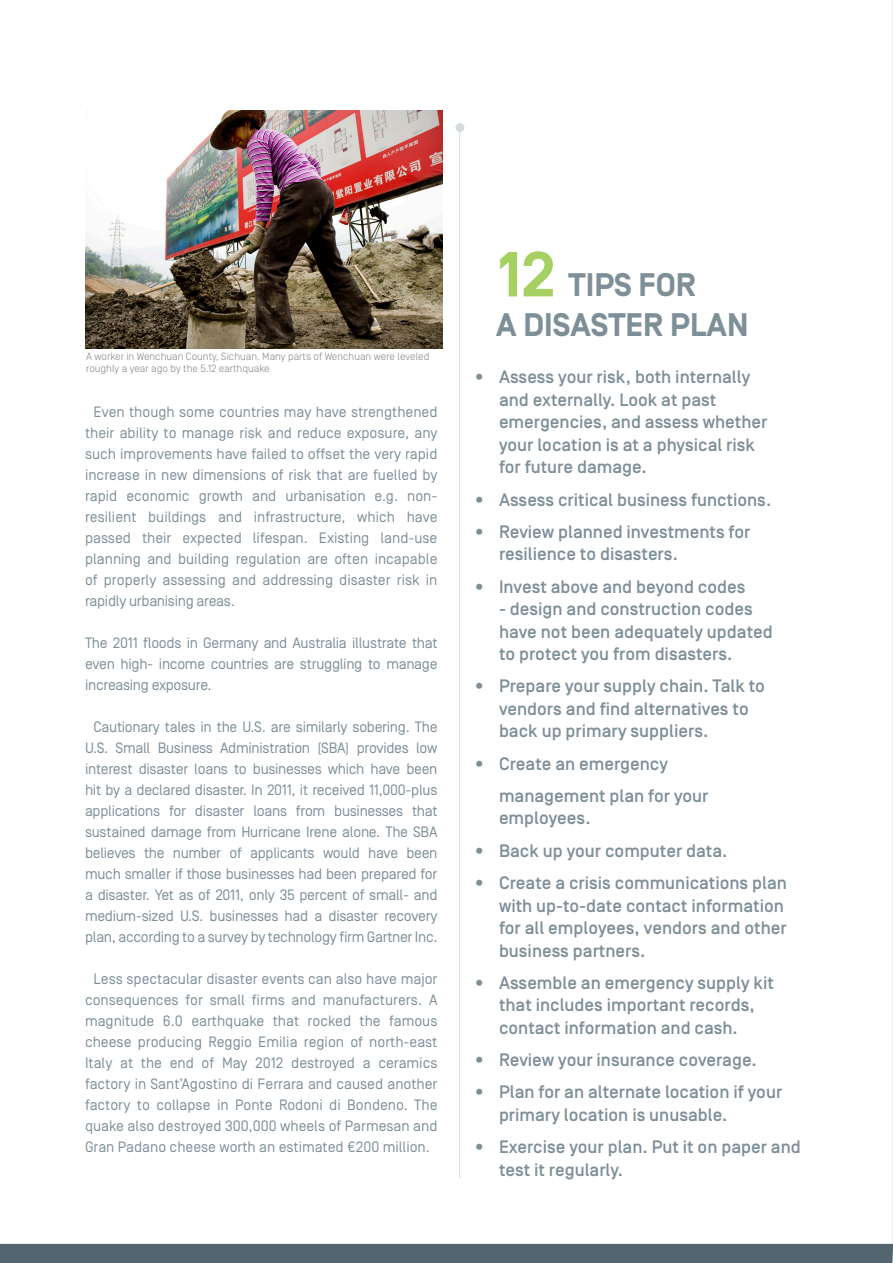
<style>
.page{position:relative;width:893px;height:1263px;background:#fff}
.page>*{position:absolute;margin:0;border:0;box-sizing:border-box;transform-origin:0 0}
.t1{font:700 32.55px "Simplon BP";color:#7e8f98}
.Normal_wrd_1{font:500 18px/22.5px "Simplon BP";color:#7e8f98}
.Normal_wrd_1-2{font:15px/21px "Simplon BP Regular";letter-spacing:-.02em;color:#7e8f98;text-align:justify}
.Normal_wrd_1-3{font:15px/21px "Simplon BP Regular";color:#7e8f98;text-align:center}
.t2{font:300 10.5px/12.6px "Simplon BP";color:#808285}
.s1{font-size:63.6px;color:#a6d061}
</style>
<div class="page">
<hr style="left:459px;top:123px;width:1px;height:1055px;background:#d4dbdf">
<div style="left:455px;top:123px;width:9px;height:9px;background:#d4dbdf;border-radius:50%"></div>
<hr style="left:892px;top:0;width:1px;height:1263px;background:#d4dbdf">
<img style="left:86px;top:111px;width:356px;height:238px">
<div style="left:0;top:1244px;width:893px;height:19px;background:#53656e"></div>
<p class="t2" style="left:86px;top:350px;width:345px">A worker in Wenchuan County, Sichuan. Many parts of Wenchuan were leveled roughly a year ago by the 5.12 earthquake</p>
<p class="Normal_wrd_1-2" style="left:85px;top:402px;width:354px;text-indent:9px">Even though some countries may have strengthened their ability to manage risk and reduce exposure, any such improvements have failed to offset the very rapid increase in new dimensions of risk that are fuelled by rapid economic growth and urbanisation e.g. non&shy;resilient buildings and infrastructure, which have passed their expected lifespan. Existing land-use planning and building regulation are often incapable of properly assessing and addressing disaster risk in rapidly urbanising areas.</p>
<p class="Normal_wrd_1-2" style="left:85px;top:633px;width:354px">The 2011 floods in Germany and Australia illustrate that even high- income countries are struggling to manage increasing exposure.</p>
<p class="Normal_wrd_1-2" style="left:85px;top:717px;width:354px;text-align:center">Cautionary tales in the U.S. are similarly sobering. The U.S. Small Business Administration (SBA) provides low interest disaster loans to businesses which have been hit by a declared disaster. In 2011, it received 11,000-plus applications for disaster loans from businesses that sustained damage from Hurricane Irene alone. The SBA believes the number of applicants would have been much smaller if those businesses had been prepared for a disaster. Yet as of 2011, only 35 percent of small- and medium-sized U.S. businesses had a disaster recovery plan, according to a survey by technology firm Gartner Inc.</p>
<p class="Normal_wrd_1-3" style="left:85px;top:969px;width:354px">Less spectacular disaster events can also have major consequences for small firms and manufacturers. A magnitude 6.0 earthquake that rocked the famous cheese producing Reggio Emilia region of north-east Italy at the end of May 2012 destroyed a ceramics factory in Sant’Agostino di Ferrara and caused another factory to collapse in Ponte Rodoni di Bondeno. The quake also destroyed 300,000 wheels of Parmesan and Gran Padano cheese worth an estimated €200 million.</p>
<p class="t1" style="left:498px;top:267px;width:199px"><span class="s1">12</span> TIPS FOR</p>
<p class="t1" style="left:496px;top:306px;width:254px">A DISASTER PLAN</p>
<p class="Normal_wrd_1" style="left:499px;top:366px;width:270px;text-indent:-27px">• Assess your risk, both internally and externally. Look at past emergencies, and assess whether your location is at a physical risk for future damage.</p>
<p class="Normal_wrd_1" style="left:472px;top:489px;width:301px">• Assess critical business functions.</p>
<p class="Normal_wrd_1" style="left:499px;top:521px;width:253px;text-indent:-27px">• Review planned investments for resilience to disasters.</p>
<p class="Normal_wrd_1" style="left:472px;top:576px;width:275px">• Invest above and beyond codes</p>
<p class="Normal_wrd_1" style="left:499px;top:598px;width:275px">- design and construction codes have not been adequately updated to protect you from disasters.</p>
<p class="Normal_wrd_1" style="left:499px;top:675px;width:268px;text-indent:-27px">• Prepare your supply chain. Talk to vendors and find alternatives to back up primary suppliers.</p>
<p class="Normal_wrd_1" style="left:499px;top:748px;width:211px;line-height:32.2px;text-indent:-27px">• Create an emergency management plan for your</p>
<p class="Normal_wrd_1" style="left:499px;top:807px;width:93px">employees.</p>
<p class="Normal_wrd_1" style="left:472px;top:840px;width:257px">• Back up your computer data.</p>
<p class="Normal_wrd_1" style="left:499px;top:872px;width:289px;text-indent:-27px">• Create a crisis communications plan with up-to-date contact information for all employees, vendors and other business partners.</p>
<p class="Normal_wrd_1" style="left:472px;top:972px;width:303px;text-align:center">• Assemble an emergency supply kit that includes important records, contact information and cash.</p>
<p class="Normal_wrd_1" style="left:472px;top:1049px;width:286px">• Review your insurance coverage.</p>
<p class="Normal_wrd_1" style="left:499px;top:1081px;width:285px;text-indent:-27px">• Plan for an alternate location if your primary location is unusable.</p>
<p class="Normal_wrd_1" style="left:499px;top:1136px;width:303px;text-indent:-27px">• Exercise your plan. Put it on paper and test it regularly.</p>
</div>
